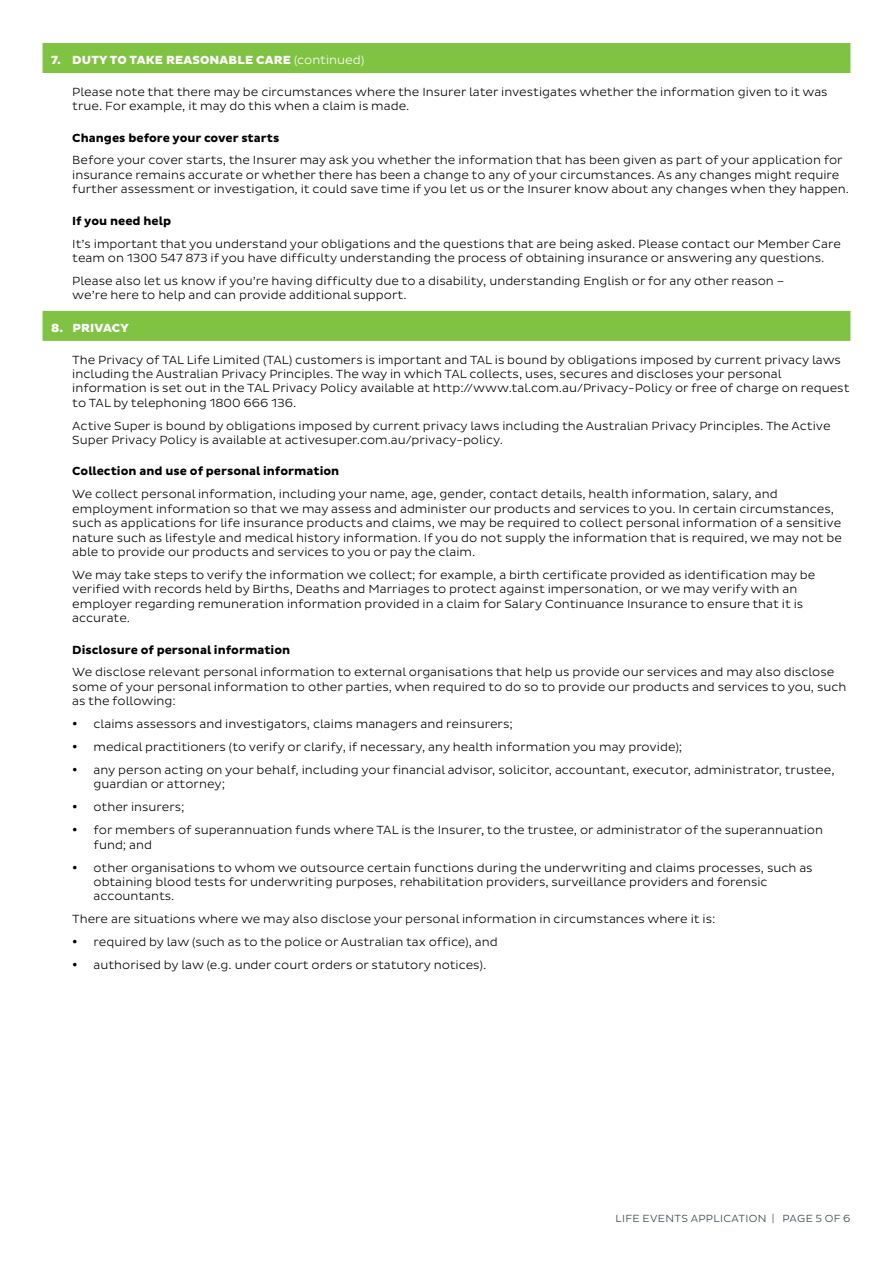
<style>
.page{position:relative;width:893px;height:1263px;background:#fff}
.page>*{position:absolute;margin:0;border:0;box-sizing:border-box;transform-origin:0 0}
.t1{font:300 12px/14.4px "Pluto Sans";color:#000}
.t2{font:700 12px "Pluto Sans";color:#000}
.t3{font:800 12px "Pluto Sans";letter-spacing:.015em;color:#fff}
.t4{font:300 10.5px "Pluto Sans";letter-spacing:.035em;color:#303e46}
.s1{font-weight:300}
</style>
<div class="page">
<div style="left:43px;top:43px;width:807px;height:30px;background:#80c343"></div>
<div style="left:43px;top:311px;width:807px;height:30px;background:#80c343"></div>
<p class="t3" style="left:51px;top:53px;width:315px">7. DUTY TO TAKE REASONABLE CARE <span class="s1">(continued)</span></p>
<p class="t1" style="left:72px;top:85px;width:757px">Please note that there may be circumstances where the Insurer later investigates whether the information given to it was true. For example, it may do this when a claim is made.</p>
<p class="t2" style="left:72px;top:131px;width:209px">Changes before your cover starts</p>
<p class="t1" style="left:72px;top:153px;width:778px">Before your cover starts, the Insurer may ask you whether the information that has been given as part of your application for insurance remains accurate or whether there has been a change to any of your circumstances. As any changes might require further assessment or investigation, it could save time if you let us or the Insurer know about any changes when they happen.</p>
<p class="t2" style="left:72px;top:214px;width:100px">If you need help</p>
<p class="t1" style="left:72px;top:236px;width:770px">It’s important that you understand your obligations and the questions that are being asked. Please contact our Member Care team on 1300 547 873 if you have difficulty understanding the process of obtaining insurance or answering any questions.</p>
<p class="t1" style="left:72px;top:274px;width:714px">Please also let us know if you’re having difficulty due to a disability, understanding English or for any other reason – we’re here to help and can provide additional support.</p>
<p class="t3" style="left:51px;top:321px;width:79px">8. PRIVACY</p>
<p class="t1" style="left:72px;top:352px;width:779px">The Privacy of TAL Life Limited (TAL) customers is important and TAL is bound by obligations imposed by current privacy laws including the Australian Privacy Principles. The way in which TAL collects, uses, secures and discloses your personal information is set out in the TAL Privacy Policy available at http://www.tal.com.au/Privacy-Policy or free of charge on request to TAL by telephoning 1800 666 136.</p>
<p class="t1" style="left:72px;top:418px;width:760px">Active Super is bound by obligations imposed by current privacy laws including the Australian Privacy Principles. The Active<br>Super Privacy Policy is available at activesuper.com.au/privacy-policy.</p>
<p class="t2" style="left:72px;top:465px;width:269px">Collection and use of personal information</p>
<p class="t1" style="left:72px;top:487px;width:771px">We collect personal information, including your name, age, gender, contact details, health information, salary, and employment information so that we may assess and administer our products and services to you. In certain circumstances, such as applications for life insurance products and claims, we may be required to collect personal information of a sensitive nature such as lifestyle and medical history information. If you do not supply the information that is required, we may not be able to provide our products and services to you or pay the claim.</p>
<p class="t1" style="left:72px;top:568px;width:745px">We may take steps to verify the information we collect; for example, a birth certificate provided as identification may be verified with records held by Births, Deaths and Marriages to protect against impersonation, or we may verify with an employer regarding remuneration information provided in a claim for Salary Continuance Insurance to ensure that it is accurate.</p>
<p class="t2" style="left:72px;top:643px;width:219px">Disclosure of personal information</p>
<p class="t1" style="left:72px;top:665px;width:776px">We disclose relevant personal information to external organisations that help us provide our services and may also disclose some of your personal information to other parties, when required to do so to provide our products and services to you, such as the following:</p>
<p class="t1" style="left:94px;top:713px;width:742px;line-height:23px">claims assessors and investigators, claims managers and reinsurers;<br>medical practitioners (to verify or clarify, if necessary, any health information you may provide);<br>any person acting on your behalf, including your financial advisor, solicitor, accountant, executor, administrator, trustee,</p>
<p class="t1" style="left:94px;top:773px;width:731px;line-height:23px">guardian or attorney;<br>other insurers;<br>for members of superannuation funds where TAL is the Insurer, to the trustee, or administrator of the superannuation</p>
<p class="t1" style="left:94px;top:833px;width:721px;line-height:23px">fund; and<br>other organisations to whom we outsource certain functions during the underwriting and claims processes, such as</p>
<p class="t1" style="left:94px;top:875px;width:676px">obtaining blood tests for underwriting purposes, rehabilitation providers, surveillance providers and forensic accountants.</p>
<p class="t1" style="left:94px;top:908px;width:623px;line-height:23px;text-indent:-21px">There are situations where we may also disclose your personal information in circumstances where it is: required by law (such as to the police or Australian tax office), and<br>authorised by law (e.g. under court orders or statutory notices).</p>
<p class="t4" style="left:615px;top:1212px;width:236px">LIFE EVENTS APPLICATION | PAGE 5 OF 6</p>
</div>
